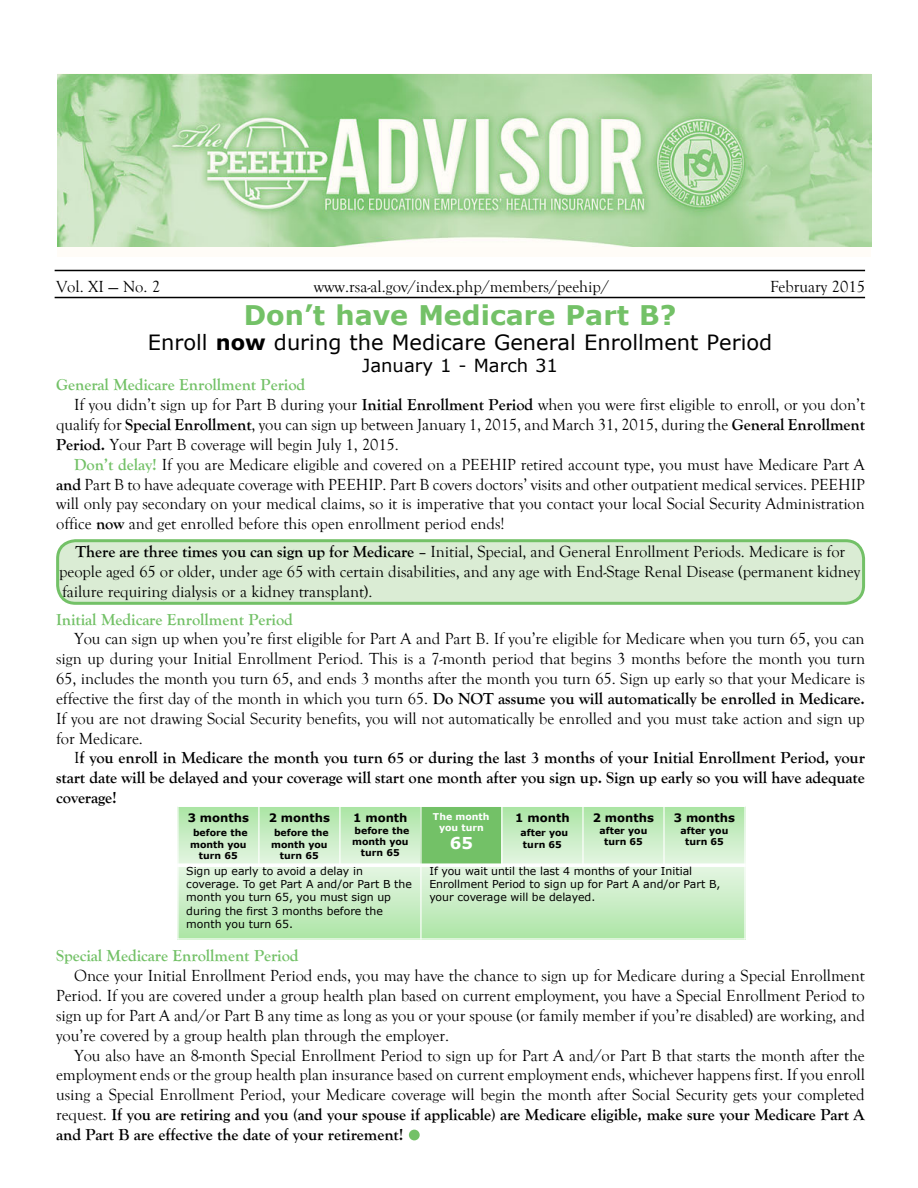
<style>
.page{position:relative;width:918px;height:1188px;background:#fff}
.page>*{position:absolute;margin:0;border:0;box-sizing:border-box;transform-origin:0 0}
.head{font:700 27px "Verdana";color:#73c167}
.head-2{font:21px "Verdana";color:#000}
.head-3{font:18px "Verdana";color:#000}
.body_with_indent{font:16.5px/19.8px "Goudy Old Style T";letter-spacing:-.005em;color:#000;text-align:justify}
.body_with_indent-2{font:700 16.5px/19.8px "Goudy Old Style T";letter-spacing:-.005em;color:#000;text-align:justify}
.body_no_indent{font:700 16.5px "Goudy Old Style T";letter-spacing:-.005em;color:#73c167}
.body_with_indent-3{font:700 16.5px "Goudy Old Style T";letter-spacing:-.005em;color:#73c167}
.t1{font:700 16.35px "Verdana";color:#fff}
.t2{font:700 11.55px "Verdana";color:#000}
.t3{font:10.95px/13px "Verdana";letter-spacing:-.005em;color:#000}
.t4{font:700 9.45px/11.4px "Verdana";letter-spacing:.005em;color:#000;text-align:center}
.t5{font:700 9.45px/11.2px "Verdana";letter-spacing:.005em;color:#fff;text-align:center}
.s1{font-weight:700}
.s2{font-weight:700;color:#73c167}
.s3{font-weight:400}
</style>
<div class="page">
<hr style="left:55px;top:270px;width:810px;height:1px;background:#000">
<hr style="left:55px;top:297px;width:810px;height:1px;background:#000">
<div style="left:58px;top:73px;width:813px;height:183px;background:#fffcf7"></div>
<img style="left:58px;top:74px;width:813px;height:173px">
<div style="left:58px;top:540px;width:805px;height:63px;background:#daecd4;border-radius:18px"></div>
<div style="left:56px;top:539px;width:809px;height:65px;border:3px solid #73c167;border-radius:18px"></div>
<div style="left:178px;top:806px;width:81px;height:59px;background:linear-gradient(to bottom,#abe5a4,#e5f5e3)"></div>
<div style="left:259px;top:806px;width:81px;height:59px;background:linear-gradient(to bottom,#abe5a4,#e5f5e3)"></div>
<div style="left:340px;top:806px;width:81px;height:59px;background:linear-gradient(to bottom,#abe5a4,#e5f5e3)"></div>
<div style="left:421px;top:806px;width:81px;height:59px;background:#73c167"></div>
<div style="left:502px;top:806px;width:81px;height:59px;background:linear-gradient(to bottom,#abe5a4,#e5f5e3)"></div>
<div style="left:583px;top:806px;width:81px;height:59px;background:linear-gradient(to bottom,#abe5a4,#e5f5e3)"></div>
<div style="left:664px;top:806px;width:81px;height:59px;background:linear-gradient(to bottom,#abe5a4,#e5f5e3)"></div>
<div style="left:178px;top:865px;width:243px;height:73px;background:linear-gradient(to bottom,#e6f6e5,#aee5a7)"></div>
<div style="left:421px;top:865px;width:324px;height:73px;background:linear-gradient(to bottom,#e6f6e5,#aee5a7)"></div>
<hr style="left:258px;top:805px;width:1px;height:61px;background:#fff">
<hr style="left:339px;top:805px;width:1px;height:61px;background:#fff">
<hr style="left:420px;top:805px;width:1px;height:134px;background:#fff">
<hr style="left:501px;top:805px;width:1px;height:61px;background:#fff">
<hr style="left:582px;top:805px;width:1px;height:61px;background:#fff">
<hr style="left:663px;top:805px;width:1px;height:61px;background:#fff">
<hr style="left:178px;top:863px;width:567px;height:3px;background:#fff">
<hr style="left:178px;top:805px;width:1px;height:134px;background:#fff">
<hr style="left:744px;top:805px;width:1px;height:134px;background:#fff">
<div style="left:409px;top:1129px;width:10px;height:11px;background:#73c167;border-radius:50%"></div>
<p class="body_with_indent" style="left:56px;top:277px;width:106px">Vol. XI — No. 2</p>
<p class="body_with_indent" style="left:314px;top:277px;width:297px">www.rsa-al.gov/index.php/members/peehip/</p>
<p class="body_with_indent" style="left:770px;top:277px;width:96px">February 2015</p>
<p class="head" style="left:244px;top:296px;width:434px">Don’t have Medicare Part B?</p>
<p class="head-2" style="left:148px;top:328px;width:626px">Enroll <span class="s1">now</span> during the Medicare General Enrollment Period</p>
<p class="head-3" style="left:362px;top:353px;width:197px">January 1 - March 31</p>
<p class="body_no_indent" style="left:56px;top:375px;width:251px">General Medicare Enrollment Period</p>
<p class="body_with_indent" style="left:56px;top:395px;width:810px;text-indent:18px">If you didn’t sign up for Part B during your <span class="s1">Initial Enrollment Period</span> when you were first eligible to enroll, or you don’t qualify for <span class="s1">Special Enrollment</span>, you can sign up between January 1, 2015, and March 31, 2015, during the <span class="s1">General Enrollment Period.</span> Your Part B coverage will begin July 1, 2015.</p>
<p class="body_with_indent" style="left:56px;top:454px;width:810px;text-indent:18px"><span class="s2">Don’t delay!</span> If you are Medicare eligible and covered on a PEEHIP retired account type, you must have Medicare Part A <span class="s1">and</span> Part B to have adequate coverage with PEEHIP. Part B covers doctors’ visits and other outpatient medical services. PEEHIP will only pay secondary on your medical claims, so it is imperative that you contact your local Social Security Administration office <span class="s1">now</span> and get enrolled before this open enrollment period ends!</p>
<p class="body_with_indent" style="left:59px;top:542px;width:802px;text-align:left;text-indent:16px"><span class="s1">There are three times you can sign up for Medicare</span> – Initial, Special, and General Enrollment Periods. Medicare is for people aged 65 or older, under age 65 with certain disabilities, and any age with End-Stage Renal Disease (permanent kidney failure requiring dialysis or a kidney transplant).</p>
<p class="body_with_indent-3" style="left:56px;top:609px;width:238px">Initial Medicare Enrollment Period</p>
<p class="body_with_indent" style="left:56px;top:629px;width:810px;text-indent:18px">You can sign up when you’re first eligible for Part A and Part B. If you’re eligible for Medicare when you turn 65, you can sign up during your Initial Enrollment Period. This is a 7-month period that begins 3 months before the month you turn 65, includes the month you turn 65, and ends 3 months after the month you turn 65. Sign up early so that your Medicare is effective the first day of the month in which you turn 65. <span class="s1">Do NOT assume you will automatically be enrolled in Medicare.<br></span>If you are not drawing Social Security benefits, you will not automatically be enrolled and you must take action and sign up for Medicare.</p>
<p class="body_with_indent-2" style="left:56px;top:748px;width:810px;text-indent:18px"><span class="s3">I</span>f you enroll in Medicare the month you turn 65 or during the last 3 months of your Initial Enrollment Period, your start date will be delayed and your coverage will start one month after you sign up. Sign up early so you will have adequate coverage!</p>
<p class="t2" style="left:188px;top:809px;width:63px">3 months</p>
<p class="t4" style="left:190px;top:826px;width:59px">before the month you turn 65</p>
<p class="t2" style="left:269px;top:809px;width:63px">2 months</p>
<p class="t4" style="left:271px;top:826px;width:59px">before the month you turn 65</p>
<p class="t2" style="left:353px;top:809px;width:56px">1 month</p>
<p class="t4" style="left:352px;top:824px;width:59px">before the month you turn 65</p>
<p class="t5" style="left:433px;top:810px;width:58px">The month you turn</p>
<p class="t1" style="left:450px;top:831px;width:25px">65</p>
<p class="t2" style="left:515px;top:809px;width:56px">1 month</p>
<p class="t4" style="left:520px;top:826px;width:49px;text-align:left">after you turn 65</p>
<p class="t2" style="left:592px;top:809px;width:63px">2 months</p>
<p class="t4" style="left:599px;top:824px;width:49px">after you turn 65</p>
<p class="t2" style="left:673px;top:809px;width:63px">3 months</p>
<p class="t4" style="left:680px;top:824px;width:49px">after you turn 65</p>
<p class="t3" style="left:186px;top:864px;width:227px">Sign up early to avoid a delay in coverage. To get Part A and/or Part B the month you turn 65, you must sign up during the first 3 months before the month you turn 65.</p>
<p class="t3" style="left:429px;top:864px;width:292px">If you wait until the last 4 months of your Initial<br>Enrollment Period to sign up for Part A and/or Part B, your coverage will be delayed.</p>
<p class="body_no_indent" style="left:56px;top:946px;width:244px">Special Medicare Enrollment Period</p>
<p class="body_with_indent" style="left:56px;top:966px;width:810px;text-indent:18px">Once your Initial Enrollment Period ends, you may have the chance to sign up for Medicare during a Special Enrollment Period. If you are covered under a group health plan based on current employment, you have a Special Enrollment Period to sign up for Part A and/or Part B any time as long as you or your spouse (or family member if you’re disabled) are working, and you’re covered by a group health plan through the employer.</p>
<p class="body_with_indent" style="left:56px;top:1045px;width:810px;text-indent:18px">You also have an 8-month Special Enrollment Period to sign up for Part A and/or Part B that starts the month after the employment ends or the group health plan insurance based on current employment ends, whichever happens first. If you enroll using a Special Enrollment Period, your Medicare coverage will begin the month after Social Security gets your completed request. <span class="s1">If you are retiring and you (and your spouse if applicable) are Medicare eligible, make sure your Medicare Part A and Part B are effective the date of your retirement!</span></p>
</div>
